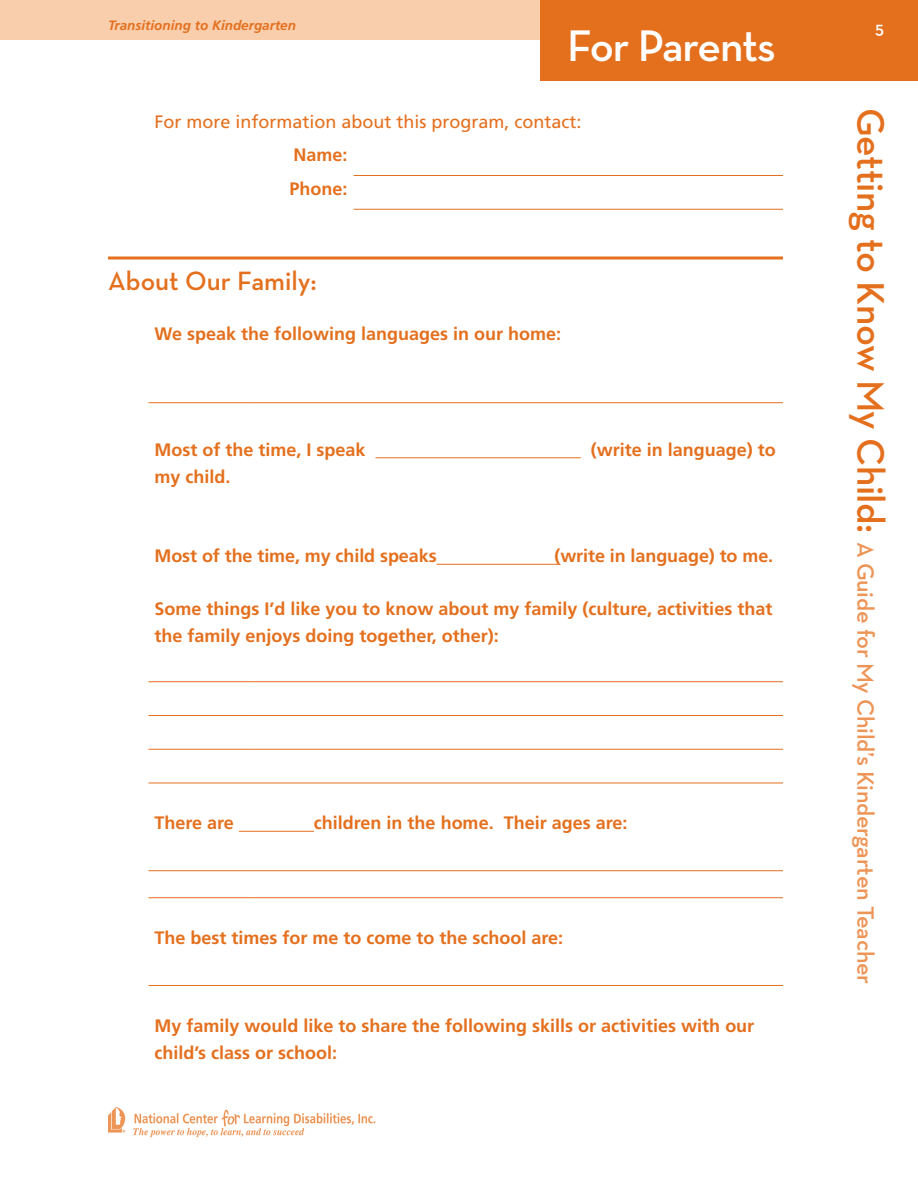
<style>
.page{position:relative;width:918px;height:1188px;background:#fff}
.page>*{position:absolute;margin:0;border:0;box-sizing:border-box;transform-origin:0 0}
.t1{font:600 45px "Neutra Text";letter-spacing:-.03em;color:#fff}
.t2{font:600 27px "Neutra Text";color:#e4701e}
.t3{font:600 24px "Neutra Text";letter-spacing:-.01em;color:#ed9557}
.t4{font:700 18px/27px "Frutiger";color:#e4701e}
.t5{font:18px "Frutiger";color:#e4701e}
.t6{font:italic 700 13.5px "Frutiger";color:#e4701e}
.s1{font-size:39px;color:#e4701e}
</style>
<div class="page">
<img style="left:108px;top:1108px;width:267px;height:30px">
<div style="left:0;top:0;width:918px;height:40px;background:#f8cead"></div>
<div style="left:540px;top:0;width:378px;height:81px;background:#e4701e"></div>
<hr style="left:354px;top:175px;width:429px;height:1px;background:#e4701e">
<hr style="left:354px;top:209px;width:429px;height:1px;background:#e4701e">
<hr style="left:148px;top:402px;width:103px;height:1px;background:#e4701e">
<hr style="left:251px;top:402px;width:532px;height:1px;background:#e4701e">
<hr style="left:148px;top:681px;width:103px;height:1px;background:#e4701e">
<hr style="left:251px;top:681px;width:532px;height:1px;background:#e4701e">
<hr style="left:148px;top:715px;width:103px;height:1px;background:#e4701e">
<hr style="left:251px;top:715px;width:532px;height:1px;background:#e4701e">
<hr style="left:148px;top:749px;width:103px;height:1px;background:#e4701e">
<hr style="left:251px;top:749px;width:532px;height:1px;background:#e4701e">
<hr style="left:148px;top:783px;width:103px;height:1px;background:#e4701e">
<hr style="left:251px;top:783px;width:532px;height:1px;background:#e4701e">
<hr style="left:148px;top:870px;width:103px;height:1px;background:#e4701e">
<hr style="left:251px;top:870px;width:532px;height:1px;background:#e4701e">
<hr style="left:148px;top:897px;width:103px;height:1px;background:#e4701e">
<hr style="left:251px;top:897px;width:532px;height:1px;background:#e4701e">
<hr style="left:148px;top:985px;width:103px;height:1px;background:#e4701e">
<hr style="left:251px;top:985px;width:532px;height:1px;background:#e4701e">
<hr style="left:376px;top:457px;width:205px;height:1px;background:#e4701e">
<hr style="left:437px;top:564px;width:123px;height:1px;background:#e4701e">
<hr style="left:239px;top:831px;width:75px;height:1px;background:#e4701e">
<svg style="left:108px;top:256px;width:675px;height:4px;background:#ea9356"></svg>
<p class="t6" style="left:108px;top:18px;width:190px">Transitioning to Kindergarten</p>
<h1 class="t1" style="left:567px;top:18px;width:210px">For Parents</h1>
<p class="t5" style="left:154px;top:111px;width:429px">For more information about this program, contact:</p>
<p class="t4" style="left:290px;top:138px;width:60px;line-height:33.8px">Name:<br>Phone:</p>
<h2 class="t2" style="left:108px;top:264px;width:210px">About Our Family:</h2>
<p class="t4" style="left:154px;top:320px;width:408px">We speak the following languages in our home:</p>
<p class="t4" style="left:154px;top:436px;width:213px">Most of the time, I speak</p>
<p class="t4" style="left:591px;top:436px;width:187px">(write in language) to</p>
<p class="t4" style="left:154px;top:463px;width:78px">my child.</p>
<p class="t4" style="left:154px;top:543px;width:284px">Most of the time, my child speaks</p>
<p class="t4" style="left:555px;top:543px;width:220px">(write in language) to me.</p>
<p class="t4" style="left:154px;top:595px;width:619px">Some things I’d like you to know about my family (culture, activities that the family enjoys doing together, other):</p>
<p class="t4" style="left:154px;top:810px;width:81px">There are</p>
<p class="t4" style="left:314px;top:810px;width:315px">children in the home. Their ages are:</p>
<p class="t4" style="left:154px;top:925px;width:410px">The best times for me to come to the school are:</p>
<p class="t4" style="left:154px;top:1012px;width:601px">My family would like to share the following skills or activities with our child’s class or school:</p>
<h3 class="t3" style="left:880px;top:108px;width:878px;rotate:90deg"><span class="s1">Getting to Know My Child:</span> A Guide for My Child’s Kindergarten Teacher</h3>
</div>
